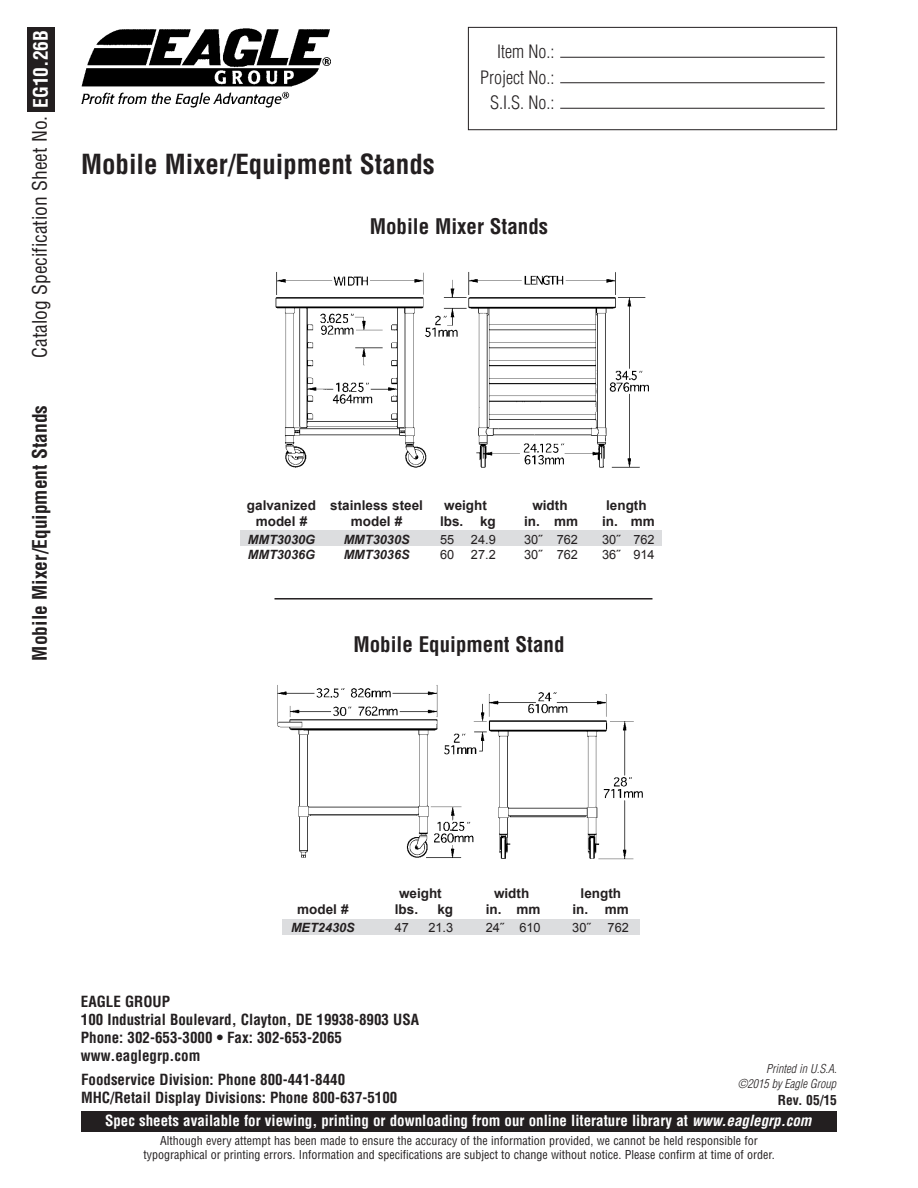
<style>
.page{position:relative;width:918px;height:1188px;background:#fff}
.page>*{position:absolute;margin:0;border:0;box-sizing:border-box;transform-origin:0 0}
.t1{font:700 condensed 27px "Helvetica";color:#231f20}
.t2{font:700 condensed 21px "Helvetica";color:#231f20}
.t3{font:condensed 19.5px "Helvetica";color:#231f20}
.t4{font:700 condensed 19.5px "Helvetica";color:#231f20}
.t5{font:300 condensed 18px/25.5px "Helvetica";color:#231f20;text-align:right}
.t6{font:700 condensed 15px/18px "Helvetica";color:#231f20}
.t7{font:700 condensed 15px "Helvetica";color:#fff}
.t8{font:700 13.5px "Arial";color:#231f20}
.t9{font:700 condensed 13.5px "Helvetica";color:#231f20}
.t10{font:12.75px "Arial";color:#231f20}
.t11{font:italic 700 12.75px "Arial";color:#231f20}
.t12{font:condensed 12px/13.5px "Helvetica";color:#231f20;text-align:center}
.t13{font:italic 300 condensed 12px "Helvetica";color:#231f20}
.s1{font-weight:700;color:#fff}
.s2{font-style:italic}
</style>
<div class="page">
<div style="left:283px;top:919px;width:357px;height:16px;background:#dcdddf"></div>
<div style="left:240px;top:531px;width:422px;height:15px;background:#dcdddf"></div>
<div style="left:81px;top:1111px;width:756px;height:21px;background:#231f20"></div>
<img style="left:81px;top:28px;width:250px;height:79px">
<div style="left:27px;top:27px;width:28px;height:84px;background:#231f20"></div>
<div style="left:468px;top:27px;width:369px;height:103px;border:1px solid #231f20"></div>
<hr style="left:560px;top:82px;width:265px;height:1px;background:#231f20">
<hr style="left:560px;top:57px;width:265px;height:1px;background:#231f20">
<hr style="left:560px;top:108px;width:265px;height:1px;background:#231f20">
<hr style="left:275px;top:598px;width:378px;height:2px;background:#231f20">
<img style="left:275px;top:272px;width:374px;height:196px">
<img style="left:277px;top:685px;width:366px;height:175px">
<h3 class="t3" style="left:28px;top:358px;width:329px;rotate:-90deg">Catalog Specification Sheet No. <span class="s1">EG10.26B</span></h3>
<h3 class="t4" style="left:28px;top:661px;width:257px;rotate:-90deg">Mobile Mixer/Equipment Stands</h3>
<h1 class="t1" style="left:81px;top:148px;width:355px">Mobile Mixer/Equipment Stands</h1>
<h3 class="t5" style="left:480px;top:39px;width:76px">Item No.:<br>Project No.:<br>S.I.S. No.:</h3>
<h2 class="t2" style="left:370px;top:214px;width:180px">Mobile Mixer Stands</h2>
<p class="t8" style="left:247px;top:496px;width:178px">galvanized stainless steel</p>
<p class="t8" style="left:444px;top:496px;width:44px">weight</p>
<p class="t8" style="left:532px;top:496px;width:37px">width</p>
<p class="t8" style="left:606px;top:496px;width:42px">length</p>
<p class="t8" style="left:256px;top:512px;width:53px">model #</p>
<p class="t8" style="left:351px;top:512px;width:53px">model #</p>
<p class="t8" style="left:440px;top:512px;width:57px">lbs. kg</p>
<p class="t8" style="left:524px;top:512px;width:55px">in. mm</p>
<p class="t8" style="left:602px;top:512px;width:54px">in. mm</p>
<p class="t11" style="left:248px;top:531px;width:69px">MMT3030G</p>
<p class="t11" style="left:344px;top:531px;width:67px">MMT3030S</p>
<p class="t10" style="left:440px;top:531px;width:16px">55</p>
<p class="t10" style="left:471px;top:531px;width:26px">24.9</p>
<p class="t10" style="left:524px;top:531px;width:56px">30˝ 762</p>
<p class="t10" style="left:602px;top:531px;width:54px">30˝ 762</p>
<p class="t11" style="left:248px;top:546px;width:69px">MMT3036G</p>
<p class="t11" style="left:344px;top:546px;width:67px">MMT3036S</p>
<p class="t10" style="left:440px;top:546px;width:16px">60</p>
<p class="t10" style="left:471px;top:546px;width:26px">27.2</p>
<p class="t10" style="left:524px;top:546px;width:56px">30˝ 762</p>
<p class="t10" style="left:602px;top:546px;width:54px">36˝ 914</p>
<h2 class="t2" style="left:353px;top:632px;width:213px">Mobile Equipment Stand</h2>
<p class="t8" style="left:399px;top:884px;width:44px">weight</p>
<p class="t8" style="left:494px;top:884px;width:37px">width</p>
<p class="t8" style="left:581px;top:884px;width:42px">length</p>
<p class="t8" style="left:297px;top:900px;width:53px">model #</p>
<p class="t8" style="left:395px;top:900px;width:25px">lbs.</p>
<p class="t8" style="left:437px;top:900px;width:17px">kg</p>
<p class="t8" style="left:486px;top:900px;width:56px">in. mm</p>
<p class="t8" style="left:572px;top:900px;width:58px">in. mm</p>
<p class="t11" style="left:291px;top:919px;width:65px">MET2430S</p>
<p class="t10" style="left:395px;top:919px;width:16px">47</p>
<p class="t10" style="left:428px;top:919px;width:26px">21.3</p>
<p class="t10" style="left:486px;top:919px;width:56px">24˝ 610</p>
<p class="t10" style="left:572px;top:919px;width:20px">30˝</p>
<p class="t10" style="left:608px;top:919px;width:23px">762</p>
<p class="t6" style="left:81px;top:993px;width:340px">EAGLE GROUP<br>100 Industrial Boulevard, Clayton, DE 19938-8903 USA<br>Phone: 302-653-3000 • Fax: 302-653-2065 www.eaglegrp.com</p>
<p class="t13" style="left:766px;top:1062px;width:72px">Printed in U.S.A.</p>
<p class="t6" style="left:81px;top:1070px;width:266px">Foodservice Division: Phone 800-441-8440</p>
<p class="t13" style="left:738px;top:1077px;width:100px">©2015 by Eagle Group</p>
<p class="t6" style="left:81px;top:1088px;width:318px">MHC/Retail Display Divisions: Phone 800-637-5100</p>
<p class="t9" style="left:778px;top:1092px;width:61px">Rev. 05/15</p>
<p class="t7" style="left:105px;top:1112px;width:708px">Spec sheets available for viewing, printing or downloading from our online literature library at <span class="s2">www.eaglegrp.com</span></p>
<p class="t12" style="left:143px;top:1134px;width:633px">Although every attempt has been made to ensure the accuracy of the information provided, we cannot be held responsible for typographical or printing errors. Information and specifications are subject to change without notice. Please confirm at time of order.</p>
</div>
